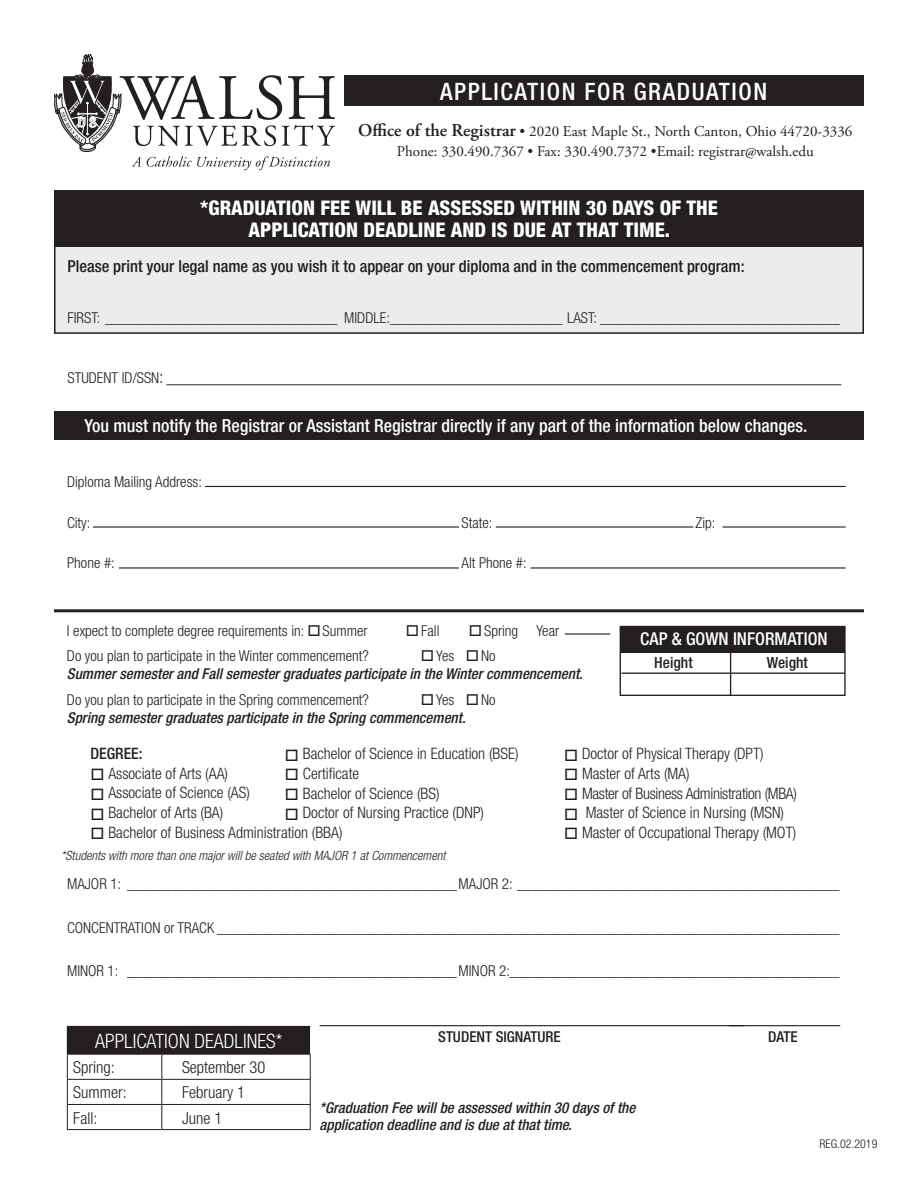
<style>
.page{position:relative;width:918px;height:1188px;background:#fff}
.page>*{position:absolute;margin:0;border:0;box-sizing:border-box;transform-origin:0 0}
.t1{font:500 condensed 24px "Helvetica Neue";letter-spacing:.065em;color:#fff}
.t2{font:800 condensed 20.25px/22.5px "Helvetica Neue";color:#fff;text-align:center}
.t3{font:300 condensed 19.95px "Helvetica Neue";color:#fff}
.t4{font:500 condensed 18px "Helvetica Neue";color:#fff}
.t5{font:300 condensed 18px "Helvetica Neue";color:#231f20}
.t6{font:500 condensed 17.7px "Helvetica Neue";color:#fff}
.t7{font:500 condensed 16.5px "Helvetica Neue";color:#231f20}
.t8{font:300 condensed 16.5px "Helvetica Neue";color:#231f20}
.t9{font:300 condensed 15.75px "Helvetica Neue";color:#231f20}
.t10{font:300 condensed 15.75px "Helvetica Neue";letter-spacing:-.02em;color:#231f20}
.t11{font:500 condensed 15.75px "Helvetica Neue";color:#231f20}
.t12{font:500 condensed 15.45px "Helvetica Neue";color:#231f20}
.t13{font:300 condensed 15px "Helvetica Neue";color:#231f20}
.t14{font:italic 500 condensed 15px/18px "Helvetica Neue";color:#231f20}
.t15{font:15px/19.5px "Adobe Garamond Pro";color:#231f20;text-align:center}
.t16{font:500 condensed 15px "Helvetica Neue";color:#231f20}
.t17{font:italic 300 condensed 12.75px "Helvetica Neue";color:#231f20}
.t18{font:300 condensed 12px "Helvetica Neue";color:#231f20}
.s1{font-weight:600;font-size:18px}
.s2{font-size:15px}
.s3{font-weight:300;font-style:normal}
</style>
<div class="page">
<div style="left:55px;top:242px;width:808px;height:91px;background:#ebecec"></div>
<div style="left:54px;top:241px;width:810px;height:93px;border:2px solid #231f20"></div>
<svg style="left:54px;top:54px;width:281px;height:116px"></svg>
<div style="left:345px;top:76px;width:519px;height:30px;background:#231f20"></div>
<hr style="left:54px;top:609px;width:810px;height:3px;background:#231f20">
<hr style="left:205px;top:486px;width:641px;height:1px;background:#231f20">
<hr style="left:320px;top:1025px;width:425px;height:1px;background:#231f20">
<hr style="left:729px;top:1025px;width:111px;height:1px;background:#231f20">
<hr style="left:93px;top:526px;width:366px;height:2px;background:#231f20">
<hr style="left:119px;top:567px;width:340px;height:2px;background:#231f20">
<hr style="left:531px;top:567px;width:315px;height:2px;background:#231f20">
<hr style="left:565px;top:633px;width:45px;height:2px;background:#231f20">
<hr style="left:496px;top:526px;width:197px;height:2px;background:#231f20">
<hr style="left:723px;top:526px;width:123px;height:2px;background:#231f20">
<div style="left:620px;top:626px;width:225px;height:27px;background:#231f20"></div>
<hr style="left:730px;top:653px;width:1px;height:42px;background:#231f20">
<div style="left:620px;top:626px;width:226px;height:70px;border:1px solid #231f20"></div>
<hr style="left:622px;top:673px;width:223px;height:1px;background:#231f20">
<div style="left:54px;top:191px;width:810px;height:56px;background:#231f20"></div>
<div style="left:54px;top:411px;width:810px;height:28px;background:#231f20"></div>
<div style="left:67px;top:1026px;width:243px;height:28px;background:#231f20"></div>
<hr style="left:67px;top:1054px;width:95px;height:1px;background:#231f20">
<hr style="left:162px;top:1054px;width:149px;height:1px;background:#231f20">
<hr style="left:67px;top:1079px;width:95px;height:1px;background:#231f20">
<hr style="left:162px;top:1079px;width:149px;height:1px;background:#231f20">
<hr style="left:67px;top:1104px;width:95px;height:1px;background:#231f20">
<svg style="left:67px;top:1054px;width:1px;height:75px"></svg>
<hr style="left:162px;top:1104px;width:149px;height:1px;background:#231f20">
<svg style="left:161px;top:1055px;width:1px;height:74px"></svg>
<svg style="left:310px;top:1055px;width:1px;height:74px"></svg>
<hr style="left:67px;top:1129px;width:95px;height:1px;background:#231f20">
<hr style="left:162px;top:1129px;width:149px;height:1px;background:#231f20">
<h1 class="t1" style="left:440px;top:77px;width:328px">APPLICATION FOR GRADUATION</h1>
<p class="t15" style="left:358px;top:122px;width:496px"><span class="s1">Office of the Registrar</span> • 2020 East Maple St., North Canton, Ohio 44720-3336<br>Phone: 330.490.7367 • Fax: 330.490.7372 •Email: registrar@walsh.edu</p>
<h2 class="t2" style="left:200px;top:196px;width:519px">*GRADUATION FEE WILL BE ASSESSED WITHIN 30 DAYS OF THE<br>APPLICATION DEADLINE AND IS DUE AT THAT TIME.</h2>
<p class="t7" style="left:68px;top:256px;width:679px">Please print your legal name as you wish it to appear on your diploma and in the commencement program:</p>
<p class="t13" style="left:68px;top:309px;width:774px">FIRST: _______________________________ MIDDLE:_______________________ LAST: ________________________________</p>
<p class="t5" style="left:68px;top:367px;width:775px"><span class="s2">STUDENT ID/SSN</span>: ___________________________________________________________________________</p>
<p class="t4" style="left:84px;top:415px;width:724px">You must notify the Registrar or Assistant Registrar directly if any part of the information below changes.</p>
<p class="t13" style="left:67px;top:473px;width:136px">Diploma Mailing Address:</p>
<p class="t13" style="left:67px;top:514px;width:25px">City:</p>
<p class="t13" style="left:462px;top:514px;width:32px">State:</p>
<p class="t13" style="left:696px;top:514px;width:21px">Zip:</p>
<p class="t13" style="left:67px;top:554px;width:49px">Phone #:</p>
<p class="t13" style="left:462px;top:554px;width:67px">Alt Phone #:</p>
<p class="t13" style="left:67px;top:622px;width:302px">I expect to complete degree requirements in: □Summer</p>
<p class="t13" style="left:406px;top:622px;width:35px">□Fall</p>
<p class="t13" style="left:469px;top:622px;width:92px">□Spring Year</p>
<p class="t13" style="left:67px;top:647px;width:303px">Do you plan to participate in the Winter commencement?</p>
<p class="t14" style="left:67px;top:647px;width:517px;text-indent:354px">□<span class="s3">Yes</span> □<span class="s3">No<br></span>Summer semester and Fall semester graduates participate in the Winter commencement.</p>
<p class="t13" style="left:67px;top:691px;width:304px">Do you plan to participate in the Spring commencement?</p>
<p class="t14" style="left:67px;top:690px;width:430px;text-indent:354px">□<span class="s3">Yes</span> □<span class="s3">No<br></span>Spring semester graduates participate in the Spring commencement.</p>
<p class="t6" style="left:640px;top:628px;width:189px">CAP &amp; GOWN INFORMATION</p>
<p class="t12" style="left:654px;top:653px;width:40px">Height</p>
<p class="t12" style="left:767px;top:653px;width:42px">Weight</p>
<p class="t11" style="left:90px;top:744px;width:54px">DEGREE:</p>
<p class="t9" style="left:90px;top:764px;width:139px">□ Associate of Arts (AA)</p>
<p class="t9" style="left:90px;top:784px;width:161px">□ Associate of Science (AS)</p>
<p class="t9" style="left:90px;top:803px;width:134px">□ Bachelor of Arts (BA)</p>
<p class="t9" style="left:90px;top:823px;width:254px">□ Bachelor of Business Administration (BBA)</p>
<p class="t9" style="left:285px;top:745px;width:235px">□ Bachelor of Science in Education (BSE)</p>
<p class="t9" style="left:285px;top:764px;width:76px">□ Certificate</p>
<p class="t9" style="left:285px;top:784px;width:156px">□ Bachelor of Science (BS)</p>
<p class="t9" style="left:285px;top:804px;width:201px">□ Doctor of Nursing Practice (DNP)</p>
<p class="t17" style="left:61px;top:848px;width:386px">*Students with more than one major will be seated with MAJOR 1 at Commencement</p>
<p class="t9" style="left:564px;top:745px;width:201px">□ Doctor of Physical Therapy (DPT)</p>
<p class="t9" style="left:564px;top:764px;width:127px">□ Master of Arts (MA)</p>
<p class="t10" style="left:564px;top:784px;width:234px">□ Master of Business Administration (MBA)</p>
<p class="t9" style="left:564px;top:804px;width:221px">□ Master of Science in Nursing (MSN)</p>
<p class="t9" style="left:564px;top:823px;width:234px">□ Master of Occupational Therapy (MOT)</p>
<p class="t13" style="left:67px;top:876px;width:774px">MAJOR 1: ____________________________________________MAJOR 2: ___________________________________________</p>
<p class="t13" style="left:67px;top:919px;width:774px">CONCENTRATION or TRACK ___________________________________________________________________________________</p>
<p class="t13" style="left:67px;top:963px;width:774px">MINOR 1: ____________________________________________MINOR 2:____________________________________________</p>
<h3 class="t3" style="left:95px;top:1030px;width:189px">APPLICATION DEADLINES*</h3>
<p class="t8" style="left:73px;top:1058px;width:43px">Spring:</p>
<p class="t8" style="left:182px;top:1058px;width:85px">September 30</p>
<p class="t8" style="left:73px;top:1083px;width:55px">Summer:</p>
<p class="t8" style="left:182px;top:1083px;width:65px">February 1</p>
<p class="t8" style="left:73px;top:1108px;width:26px">Fall:</p>
<p class="t8" style="left:182px;top:1108px;width:42px">June 1</p>
<p class="t16" style="left:438px;top:1028px;width:124px">STUDENT SIGNATURE</p>
<p class="t16" style="left:768px;top:1028px;width:31px">DATE</p>
<p class="t14" style="left:320px;top:1099px;width:317px;line-height:17.1px">*Graduation Fee will be assessed within 30 days of the application deadline and is due at that time.</p>
<p class="t18" style="left:819px;top:1136px;width:60px">REG.02.2019</p>
</div>
